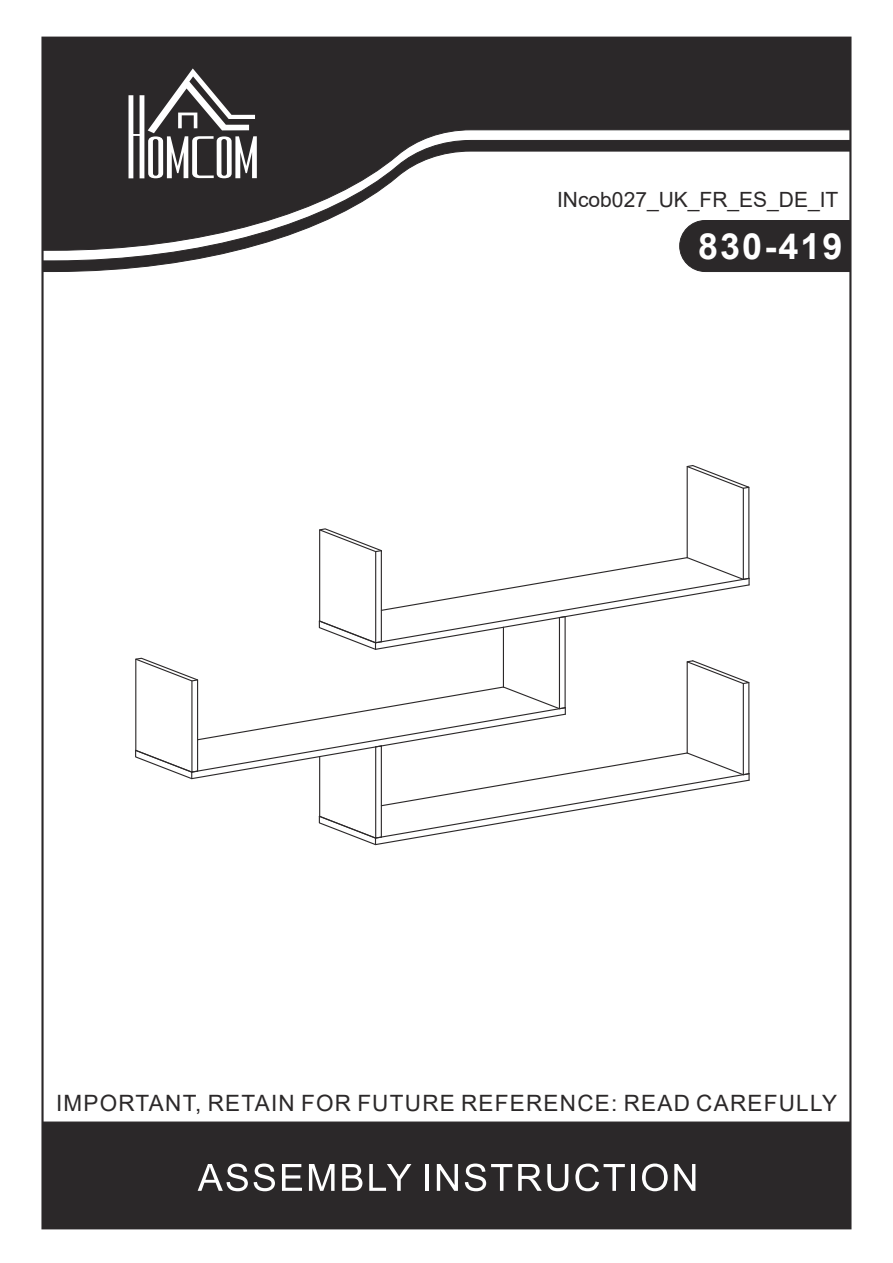
<style>
.page{position:relative;width:893px;height:1263px;background:#fff}
.page>*{position:absolute;margin:0;border:0;box-sizing:border-box;transform-origin:0 0}
.t1{font:700 36px "Arial";letter-spacing:.055em;color:#fff}
.t2{font:22.5px "Arial";letter-spacing:.055em;color:#2b2829}
.t3{font:21px "Arial";color:#2b2829}
</style>
<div class="page">
<div style="left:42px;top:37px;width:809px;height:103px;background:#2b2829"></div>
<svg style="left:42px;top:140px;width:809px;height:132px"></svg>
<svg style="left:129px;top:68px;width:128px;height:110px"></svg>
<div style="left:42px;top:1122px;width:809px;height:106px;background:#2b2829"></div>
<svg style="left:198px;top:1163px;width:50px;height:28px"></svg>
<svg style="left:254px;top:1163px;width:21px;height:28px"></svg>
<svg style="left:282px;top:1164px;width:20px;height:27px"></svg>
<svg style="left:309px;top:1164px;width:26px;height:27px"></svg>
<svg style="left:342px;top:1164px;width:20px;height:27px"></svg>
<svg style="left:369px;top:1164px;width:42px;height:27px"></svg>
<hr style="left:425px;top:1164px;width:3px;height:27px;background:#fff">
<svg style="left:437px;top:1164px;width:21px;height:27px"></svg>
<svg style="left:465px;top:1163px;width:47px;height:28px"></svg>
<svg style="left:518px;top:1164px;width:50px;height:27px"></svg>
<svg style="left:575px;top:1163px;width:50px;height:28px"></svg>
<hr style="left:631px;top:1164px;width:4px;height:27px;background:#fff">
<svg style="left:642px;top:1163px;width:26px;height:28px"></svg>
<svg style="left:674px;top:1164px;width:21px;height:27px"></svg>
<svg style="left:135px;top:465px;width:615px;height:381px"></svg>
<p class="t3" style="left:557px;top:191px;width:283px">INcob027_UK_FR_ES_DE_IT</p>
<h1 class="t1" style="left:698px;top:226px;width:146px">830-419</h1>
<p class="t2" style="left:56px;top:1094px;width:783px">IMPORTANT, RETAIN FOR FUTURE REFERENCE: READ CAREFULLY</p>
</div>
